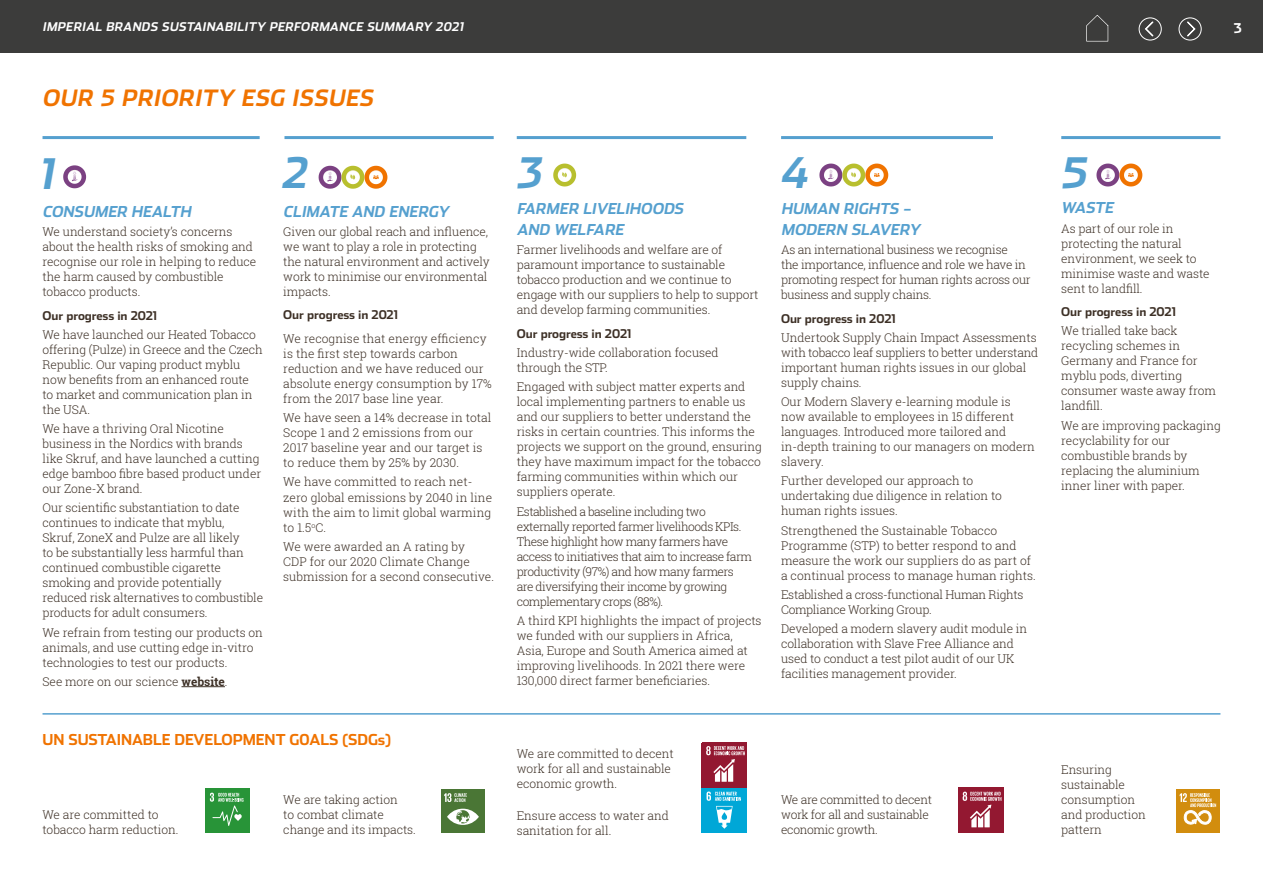
<style>
.page{position:relative;width:1263px;height:893px;background:#fff}
.page>*{position:absolute;margin:0;border:0;box-sizing:border-box;transform-origin:0 0}
.t1{font:italic 700 42px "Stainless";color:#55a0cf}
.t2{font:italic 700 22.5px "Stainless";color:#f07300}
.t3{font:italic 700 15px/21px "Stainless";color:#55a0cf}
.t4{font:700 15px "Stainless";letter-spacing:-.005em;color:#f07300}
.t5{font:700 13.5px "Stainless";color:#fff}
.t6{font:300 12px/15px "Roboto Slab";letter-spacing:-.005em;color:#3d3026}
.t7{font:300 12px/15px "Roboto Slab";letter-spacing:-.025em;color:#3d3026}
.t8{font:300 12px/15px "Roboto Slab";letter-spacing:-.04em;color:#3d3026}
.t9{font:700 12px "Stainless";letter-spacing:-.005em;color:#3d3026}
.t10{font:italic 700 12px "Stainless";color:#fff}
.s1{font-weight:700}
</style>
<div class="page">
<div style="left:0;top:0;width:1263px;height:53px;background:#3c3c3b"></div>
<svg style="left:1086px;top:15px;width:22px;height:27px"></svg>
<div style="left:1179px;top:18px;width:22px;height:22px;border:1px solid #fff;border-radius:50%"></div>
<svg style="left:1187px;top:22px;width:8px;height:14px"></svg>
<div style="left:1139px;top:18px;width:23px;height:22px;border:1px solid #fff;border-radius:50%"></div>
<svg style="left:1145px;top:22px;width:8px;height:14px"></svg>
<div style="left:205px;top:789px;width:44px;height:44px;background:#289438"></div>
<svg style="left:210px;top:793px;width:33px;height:33px"></svg>
<hr style="left:43px;top:136px;width:217px;height:3px;background:#55a0cf">
<hr style="left:181px;top:686px;width:44px;height:1px;background:#3d3026">
<div style="left:441px;top:789px;width:43px;height:44px;background:#4a7635"></div>
<svg style="left:447px;top:809px;width:32px;height:16px"></svg>
<svg style="left:444px;top:793px;width:23px;height:9px"></svg>
<svg style="left:63px;top:165px;width:23px;height:23px"></svg>
<div style="left:1176px;top:789px;width:44px;height:44px;background:#d28d0e"></div>
<svg style="left:1179px;top:793px;width:37px;height:32px"></svg>
<svg style="left:319px;top:166px;width:68px;height:23px"></svg>
<svg style="left:553px;top:164px;width:23px;height:22px"></svg>
<svg style="left:702px;top:787px;width:45px;height:46px"></svg>
<div style="left:702px;top:788px;width:45px;height:44px;background:#00a7d7"></div>
<svg style="left:706px;top:791px;width:35px;height:38px"></svg>
<div style="left:702px;top:743px;width:45px;height:44px;background:#931831"></div>
<svg style="left:706px;top:746px;width:39px;height:36px"></svg>
<svg style="left:819px;top:164px;width:69px;height:22px"></svg>
<svg style="left:1096px;top:164px;width:46px;height:22px"></svg>
<hr style="left:284px;top:136px;width:210px;height:3px;background:#55a0cf">
<hr style="left:517px;top:136px;width:229px;height:3px;background:#55a0cf">
<hr style="left:781px;top:136px;width:212px;height:3px;background:#55a0cf">
<hr style="left:1061px;top:136px;width:159px;height:3px;background:#55a0cf">
<div style="left:958px;top:788px;width:45px;height:45px;background:#931831"></div>
<svg style="left:963px;top:792px;width:38px;height:35px"></svg>
<hr style="left:43px;top:713px;width:1177px;height:2px;background:#55a0cf">
<p class="t10" style="left:43px;top:19px;width:425px">IMPERIAL BRANDS SUSTAINABILITY PERFORMANCE SUMMARY 2021</p>
<p class="t5" style="left:1234px;top:20px;width:10px">3</p>
<h2 class="t2" style="left:42px;top:83px;width:338px">OUR 5 PRIORITY ESG ISSUES</h2>
<h1 class="t1" style="left:38px;top:147px;width:26px">1</h1>
<p class="t3" style="left:43px;top:201px;width:153px">CONSUMER HEALTH</p>
<p class="t6" style="left:43px;top:224px;width:215px">We understand society’s concerns about the health risks of smoking and recognise our role in helping to reduce the harm caused by combustible tobacco products.</p>
<p class="t9" style="left:43px;top:308px;width:116px">Our progress in 2021</p>
<p class="t6" style="left:43px;top:327px;width:222px">We have launched our Heated Tobacco offering (Pulze) in Greece and the Czech<br>Republic. Our vaping product myblu now benefits from an enhanced route to market and communication plan in the USA.</p>
<p class="t6" style="left:43px;top:421px;width:220px">We have a thriving Oral Nicotine business in the Nordics with brands like Skruf, and have launched a cutting edge bamboo fibre based product under our Zone-X brand.</p>
<p class="t6" style="left:43px;top:500px;width:222px">Our scientific substantiation to date continues to indicate that myblu,<br>Skruf, ZoneX and Pulze are all likely<br>to be substantially less harmful than continued combustible cigarette smoking and provide potentially reduced risk alternatives to combustible products for adult consumers.</p>
<p class="t6" style="left:43px;top:624px;width:222px">We refrain from testing our products on animals, and use cutting edge in-vitro technologies to test our products.</p>
<p class="t6" style="left:43px;top:674px;width:187px">See more on our science <span class="s1">website</span>.</p>
<h1 class="t1" style="left:281px;top:146px;width:36px">2</h1>
<h1 class="t1" style="left:516px;top:146px;width:36px">3</h1>
<h1 class="t1" style="left:780px;top:146px;width:39px">4</h1>
<h1 class="t1" style="left:1060px;top:146px;width:37px">5</h1>
<p class="t3" style="left:283px;top:201px;width:170px">CLIMATE AND ENERGY</p>
<p class="t6" style="left:283px;top:224px;width:208px">Given our global reach and influence, we want to play a role in protecting the natural environment and actively work to minimise our environmental impacts.</p>
<p class="t9" style="left:283px;top:307px;width:116px">Our progress in 2021</p>
<p class="t6" style="left:283px;top:331px;width:210px">We recognise that energy efficiency is the first step towards carbon reduction and we have reduced our absolute energy consumption by 17% from the 2017 base line year.</p>
<p class="t6" style="left:283px;top:410px;width:210px">We have seen a 14% decrease in total<br>Scope 1 and 2 emissions from our<br>2017 baseline year and our target is to reduce them by 25% by 2030.</p>
<p class="t6" style="left:283px;top:474px;width:210px">We have committed to reach net&shy;zero global emissions by 2040 in line with the aim to limit global warming to 1.5<sup>o</sup>C.</p>
<p class="t6" style="left:283px;top:539px;width:212px">We were awarded an A rating by<br>CDP for our 2020 Climate Change submission for a second consecutive.</p>
<p class="t3" style="left:517px;top:199px;width:171px">FARMER LIVELIHOODS<br>AND WELFARE</p>
<p class="t6" style="left:517px;top:242px;width:243px">Farmer livelihoods and welfare are of paramount importance to sustainable tobacco production and we continue to engage with our suppliers to help to support and develop farming communities.</p>
<p class="t9" style="left:517px;top:326px;width:116px">Our progress in 2021</p>
<p class="t6" style="left:517px;top:345px;width:203px">Industry-wide collaboration focused through the STP.</p>
<p class="t6" style="left:517px;top:379px;width:247px">Engaged with subject matter experts and local implementing partners to enable us and our suppliers to better understand the risks in certain countries. This informs the projects we support on the ground, ensuring they have maximum impact for the tobacco farming communities within which our suppliers operate.</p>
<p class="t8" style="left:517px;top:503px;width:237px">Established a baseline including two externally reported farmer livelihoods KPIs.<br>These highlight how many farmers have access to initiatives that aim to increase farm productivity (97%) and how many farmers are diversifying their income by growing complementary crops (88%).</p>
<p class="t6" style="left:517px;top:613px;width:246px">A third KPI highlights the impact of projects we funded with our suppliers in Africa, Asia, Europe and South America aimed at improving livelihoods. In 2021 there were 130,000 direct farmer beneficiaries.</p>
<p class="t3" style="left:781px;top:198px;width:144px">HUMAN RIGHTS –<br>MODERN SLAVERY</p>
<p class="t7" style="left:781px;top:242px;width:251px">As an international business we recognise<br>the importance, influence and role we have in promoting respect for human rights across our business and supply chains.</p>
<p class="t9" style="left:781px;top:311px;width:116px">Our progress in 2021</p>
<p class="t6" style="left:781px;top:330px;width:259px">Undertook Supply Chain Impact Assessments with tobacco leaf suppliers to better understand important human rights issues in our global supply chains.</p>
<p class="t6" style="left:781px;top:394px;width:255px">Our Modern Slavery e-learning module is now available to employees in 15 different languages. Introduced more tailored and in-depth training to our managers on modern slavery.</p>
<p class="t6" style="left:781px;top:473px;width:222px">Further developed our approach to undertaking due diligence in relation to human rights issues.</p>
<p class="t6" style="left:781px;top:522px;width:256px">Strengthened the Sustainable Tobacco Programme (STP) to better respond to and measure the work our suppliers do as part of a continual process to manage human rights.</p>
<p class="t7" style="left:781px;top:587px;width:244px">Established a cross-functional Human Rights<br>Compliance Working Group.</p>
<p class="t6" style="left:781px;top:621px;width:248px">Developed a modern slavery audit module in collaboration with Slave Free Alliance and used to conduct a test pilot audit of our UK facilities management provider.</p>
<p class="t3" style="left:1061px;top:198px;width:57px">WASTE</p>
<p class="t6" style="left:1061px;top:220px;width:150px">As part of our role in protecting the natural environment, we seek to minimise waste and waste sent to landfill.</p>
<p class="t9" style="left:1061px;top:304px;width:116px">Our progress in 2021</p>
<p class="t6" style="left:1061px;top:323px;width:156px">We trialled take back recycling schemes in<br>Germany and France for myblu pods, diverting consumer waste away from landfill.</p>
<p class="t6" style="left:1061px;top:417px;width:161px">We are improving packaging recyclability for our combustible brands by replacing the aluminium inner liner with paper.</p>
<p class="t4" style="left:43px;top:730px;width:350px">UN SUSTAINABLE DEVELOPMENT G0ALS (SDGs)</p>
<p class="t6" style="left:43px;top:806px;width:137px">We are committed to tobacco harm reduction.</p>
<p class="t6" style="left:283px;top:791px;width:134px">We are taking action<br>to combat climate change and its impacts.</p>
<p class="t6" style="left:517px;top:746px;width:159px">We are committed to decent work for all and sustainable economic growth.</p>
<p class="t6" style="left:517px;top:808px;width:154px">Ensure access to water and sanitation for all.</p>
<p class="t7" style="left:781px;top:792px;width:153px">We are committed to decent work for all and sustainable economic growth.</p>
<p class="t6" style="left:1061px;top:762px;width:86px">Ensuring sustainable consumption and production pattern</p>
</div>
